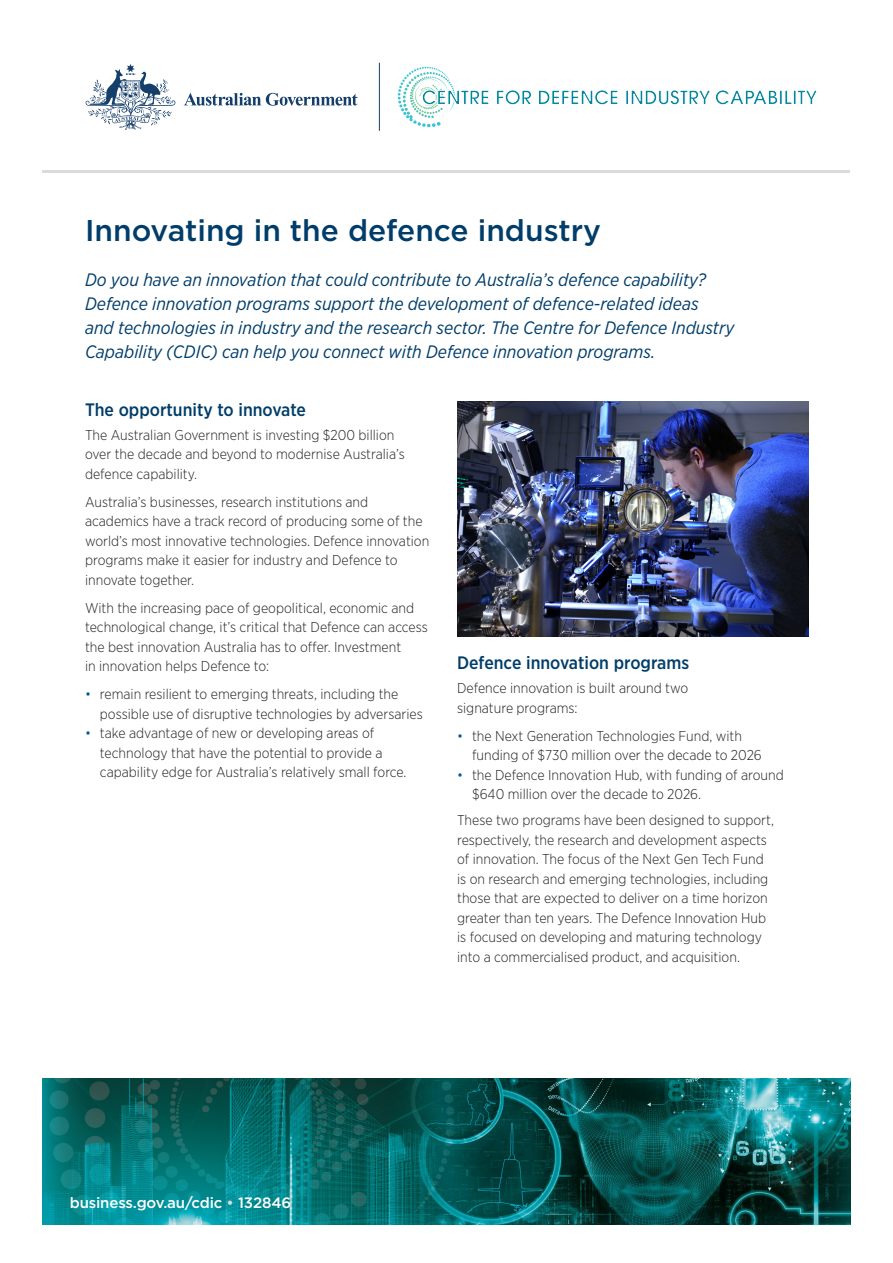
<style>
.page{position:relative;width:893px;height:1263px;background:#fff}
.page>*{position:absolute;margin:0;border:0;box-sizing:border-box;transform-origin:0 0}
.t1{font:500 30px "Gotham";color:#003d6a}
.document_description{font:italic 18px/24px "Gotham Narrow";color:#003d6a}
.t2{font:500 18px "Gotham Narrow";color:#003d6a}
.URLtag{font:500 15px "Gotham";letter-spacing:-.01em;color:#fff}
.t3{font:300 14.25px/19.5px "Gotham Narrow";color:#231f20}
.s1{color:#015a9a}
.s2{color:#dadada}
</style>
<div class="page">
<img style="left:43px;top:1078px;width:807px;height:147px">
<hr style="left:43px;top:171px;width:807px;height:2px;background:#dadada">
<img style="left:457px;top:402px;width:352px;height:234px">
<svg style="left:414px;top:67px;width:25px;height:4px"></svg>
<svg style="left:421px;top:89px;width:68px;height:17px"></svg>
<svg style="left:497px;top:90px;width:121px;height:15px"></svg>
<svg style="left:626px;top:90px;width:191px;height:15px"></svg>
<svg style="left:184px;top:93px;width:173px;height:13px"></svg>
<svg style="left:86px;top:64px;width:90px;height:66px"></svg>
<hr style="left:379px;top:63px;width:1px;height:68px;background:#153f6a">
<h2 class="t1" style="left:85px;top:211px;width:517px">Innovating in the defence industry</h2>
<p class="document_description" style="left:85px;top:267px;width:651px">Do you have an innovation that could contribute to Australia’s defence capability?<br>Defence innovation programs support the development of defence-related ideas<br>and technologies in industry and the research sector. The Centre for Defence Industry Capability (CDIC) can help you connect with Defence innovation programs.</p>
<h3 class="t2" style="left:85px;top:398px;width:222px">The opportunity to innovate</h3>
<p class="t3" style="left:85px;top:425px;width:321px">The Australian Government is investing $200 billion over the decade and beyond to modernise Australia’s defence capability.</p>
<p class="t3" style="left:85px;top:492px;width:346px">Australia’s businesses, research institutions and academics have a track record of producing some of the world’s most innovative technologies. Defence innovation programs make it easier for industry and Defence to innovate together.</p>
<p class="t3" style="left:85px;top:598px;width:344px">With the increasing pace of geopolitical, economic and technological change, it’s critical that Defence can access the best innovation Australia has to offer. Investment<br>in innovation helps Defence to:</p>
<p class="t3" style="left:100px;top:684px;width:324px;text-indent:-15px"><span class="s1">•</span> remain resilient to emerging threats, including the possible use of disruptive technologies by adversaries</p>
<p class="t3" style="left:100px;top:723px;width:308px;text-indent:-15px"><span class="s1">•</span> take advantage of new or developing areas of technology that have the potential to provide a capability edge for Australia’s relatively small force.</p>
<h3 class="t2" style="left:457px;top:652px;width:234px">Defence innovation programs</h3>
<p class="t3" style="left:457px;top:678px;width:233px">Defence innovation is built around two signature programs:</p>
<p class="t3" style="left:472px;top:726px;width:291px;text-indent:-15px"><span class="s1">•</span> the Next Generation Technologies Fund, with funding of $730 million over the decade to 2026</p>
<p class="t3" style="left:472px;top:765px;width:313px;text-indent:-15px"><span class="s1">•</span> the Defence Innovation Hub, with funding of around $640 million over the decade to 2026.</p>
<p class="t3" style="left:457px;top:810px;width:318px">These two programs have been designed to support, respectively, the research and development aspects of innovation. The focus of the Next Gen Tech Fund is on research and emerging technologies, including those that are expected to deliver on a time horizon greater than ten years. The Defence Innovation Hub is focused on developing and maturing technology into a commercialised product, and acquisition.</p>
<p class="URLtag" style="left:70px;top:1193px;width:223px">business.gov.au/cdic <span class="s2">•</span> 132846</p>
</div>
